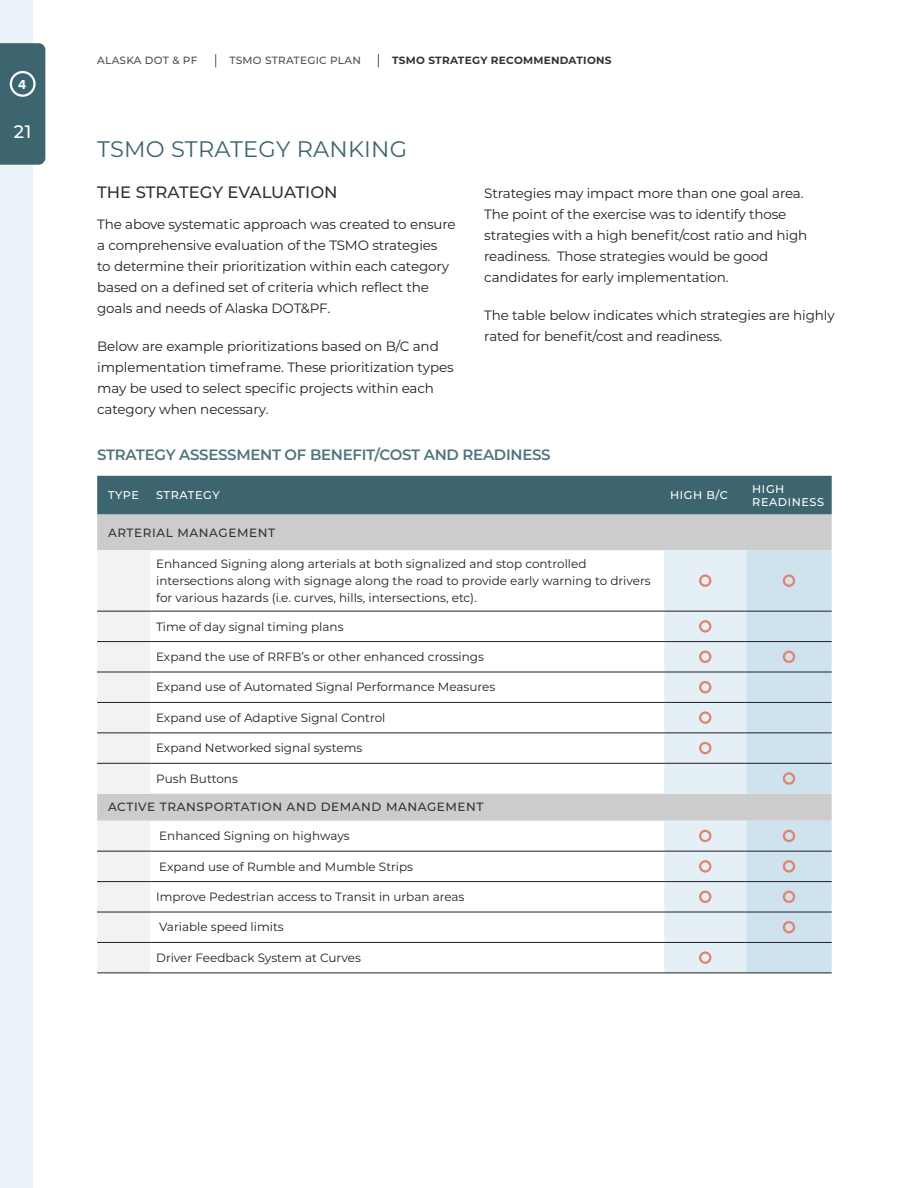
<style>
.page{position:relative;width:918px;height:1188px;background:#fff}
.page>*{position:absolute;margin:0;border:0;box-sizing:border-box;transform-origin:0 0}
.Heading_2_-_H2{font:22.5px "Montserrat";letter-spacing:.01em;color:#3d656f}
.t1{font:500 18px "Montserrat";color:#fff}
.Heading_3_-_H3{font:500 16.5px "Montserrat";color:#333}
.Heading_4_-_H4{font:600 15px "Montserrat";letter-spacing:-.02em;color:#50747d}
.Body_-_P{font:13.5px/21px "Montserrat";letter-spacing:-.01em;color:#231f20}
.t2{font:700 13.5px "Proxima Nova";color:#fff}
.Table__Body_-_P{font:12px/17.2px "Montserrat";color:#231f20}
.Table__Column_Left_Heading_-_P{font:500 12px "Montserrat";letter-spacing:.05em;color:#333}
.Table__Column_Left_Heading_-_P-2{font:500 11.25px/12.9px "Montserrat";letter-spacing:.05em;color:#fff}
.t3{font:500 10.5px "Montserrat";letter-spacing:.025em;color:#4d4d4d}
.t4{font:700 10.5px "Montserrat";letter-spacing:.025em;color:#333}
</style>
<div class="page">
<div style="left:0;top:0;width:32px;height:1188px;background:#eaf3f8"></div>
<div style="left:0;top:43px;width:45px;height:122px;background:#3d656f"></div>
<div style="left:10px;top:71px;width:26px;height:26px;border:2px solid #fff;border-radius:50%"></div>
<svg style="left:215px;top:54px;width:1px;height:13px"></svg>
<svg style="left:378px;top:54px;width:1px;height:13px"></svg>
<div style="left:97px;top:476px;width:735px;height:39px;background:#3d656f"></div>
<svg style="left:97px;top:515px;width:735px;height:306px"></svg>
<svg style="left:97px;top:550px;width:53px;height:423px"></svg>
<svg style="left:664px;top:550px;width:168px;height:423px;background:#d7e5ed"></svg>
<hr style="left:97px;top:611px;width:53px;height:1px;background:#231f20">
<hr style="left:150px;top:611px;width:514px;height:1px;background:#231f20">
<hr style="left:664px;top:611px;width:82px;height:1px;background:#231f20">
<hr style="left:746px;top:611px;width:86px;height:1px;background:#231f20">
<hr style="left:97px;top:641px;width:53px;height:1px;background:#231f20">
<hr style="left:150px;top:641px;width:514px;height:1px;background:#231f20">
<hr style="left:664px;top:641px;width:82px;height:1px;background:#231f20">
<hr style="left:746px;top:641px;width:86px;height:1px;background:#231f20">
<hr style="left:97px;top:672px;width:53px;height:1px;background:#231f20">
<hr style="left:150px;top:672px;width:514px;height:1px;background:#231f20">
<hr style="left:664px;top:672px;width:82px;height:1px;background:#231f20">
<hr style="left:746px;top:672px;width:86px;height:1px;background:#231f20">
<hr style="left:97px;top:702px;width:53px;height:1px;background:#231f20">
<hr style="left:150px;top:702px;width:514px;height:1px;background:#231f20">
<hr style="left:664px;top:702px;width:82px;height:1px;background:#231f20">
<hr style="left:746px;top:702px;width:86px;height:1px;background:#231f20">
<hr style="left:97px;top:733px;width:53px;height:1px;background:#231f20">
<hr style="left:150px;top:733px;width:514px;height:1px;background:#231f20">
<hr style="left:664px;top:733px;width:82px;height:1px;background:#231f20">
<hr style="left:746px;top:733px;width:86px;height:1px;background:#231f20">
<hr style="left:97px;top:763px;width:53px;height:1px;background:#231f20">
<hr style="left:150px;top:763px;width:514px;height:1px;background:#231f20">
<hr style="left:664px;top:763px;width:82px;height:1px;background:#231f20">
<hr style="left:746px;top:763px;width:86px;height:1px;background:#231f20">
<hr style="left:97px;top:851px;width:53px;height:1px;background:#231f20">
<hr style="left:150px;top:851px;width:514px;height:1px;background:#231f20">
<hr style="left:664px;top:851px;width:82px;height:1px;background:#231f20">
<hr style="left:746px;top:851px;width:86px;height:1px;background:#231f20">
<hr style="left:97px;top:881px;width:53px;height:1px;background:#231f20">
<hr style="left:150px;top:881px;width:514px;height:1px;background:#231f20">
<hr style="left:664px;top:881px;width:82px;height:1px;background:#231f20">
<hr style="left:746px;top:881px;width:86px;height:1px;background:#231f20">
<hr style="left:97px;top:912px;width:53px;height:1px;background:#231f20">
<hr style="left:150px;top:912px;width:514px;height:1px;background:#231f20">
<hr style="left:664px;top:912px;width:82px;height:1px;background:#231f20">
<hr style="left:746px;top:912px;width:86px;height:1px;background:#231f20">
<hr style="left:97px;top:942px;width:53px;height:1px;background:#231f20">
<hr style="left:150px;top:942px;width:514px;height:1px;background:#231f20">
<hr style="left:664px;top:942px;width:82px;height:1px;background:#231f20">
<hr style="left:746px;top:942px;width:86px;height:1px;background:#231f20">
<hr style="left:97px;top:973px;width:53px;height:1px;background:#231f20">
<hr style="left:150px;top:973px;width:514px;height:1px;background:#231f20">
<hr style="left:664px;top:973px;width:82px;height:1px;background:#231f20">
<hr style="left:746px;top:973px;width:86px;height:1px;background:#231f20">
<div style="left:699px;top:574px;width:12px;height:13px;border:2px solid #df846e;border-radius:50%"></div>
<div style="left:783px;top:574px;width:12px;height:13px;border:2px solid #df846e;border-radius:50%"></div>
<div style="left:699px;top:620px;width:12px;height:13px;border:2px solid #df846e;border-radius:50%"></div>
<div style="left:699px;top:651px;width:12px;height:12px;border:2px solid #df846e;border-radius:50%"></div>
<div style="left:783px;top:651px;width:12px;height:12px;border:2px solid #df846e;border-radius:50%"></div>
<div style="left:699px;top:681px;width:12px;height:12px;border:2px solid #df846e;border-radius:50%"></div>
<div style="left:699px;top:711px;width:12px;height:13px;border:2px solid #df846e;border-radius:50%"></div>
<div style="left:699px;top:742px;width:12px;height:12px;border:2px solid #df846e;border-radius:50%"></div>
<div style="left:783px;top:772px;width:12px;height:13px;border:2px solid #df846e;border-radius:50%"></div>
<div style="left:699px;top:830px;width:12px;height:12px;border:2px solid #df846e;border-radius:50%"></div>
<div style="left:783px;top:830px;width:12px;height:12px;border:2px solid #df846e;border-radius:50%"></div>
<div style="left:699px;top:860px;width:12px;height:13px;border:2px solid #df846e;border-radius:50%"></div>
<div style="left:783px;top:860px;width:12px;height:13px;border:2px solid #df846e;border-radius:50%"></div>
<div style="left:699px;top:891px;width:12px;height:12px;border:2px solid #df846e;border-radius:50%"></div>
<div style="left:783px;top:891px;width:12px;height:12px;border:2px solid #df846e;border-radius:50%"></div>
<div style="left:783px;top:921px;width:12px;height:12px;border:2px solid #df846e;border-radius:50%"></div>
<div style="left:699px;top:951px;width:12px;height:13px;border:2px solid #df846e;border-radius:50%"></div>
<p class="t2" style="left:18px;top:74px;width:10px">4</p>
<h2 class="t1" style="left:14px;top:119px;width:19px">21</h2>
<p class="t3" style="left:97px;top:53px;width:102px">ALASKA DOT &amp; PF</p>
<p class="t3" style="left:230px;top:53px;width:133px">TSMO STRATEGIC PLAN</p>
<p class="t4" style="left:392px;top:53px;width:49px">TSMO STRATE</p>
<p class="t4" style="left:472px;top:53px;width:37px">GY RECOMME</p>
<p class="t4" style="left:551px;top:53px;width:17px">NDATIO</p>
<p class="t4" style="left:596px;top:53px;width:16px">NS</p>
<h2 class="Heading_2_-_H2" style="left:97px;top:133px;width:312px">TSMO STRATEGY RANKING</h2>
<h3 class="Heading_3_-_H3" style="left:97px;top:181px;width:242px">THE STRATEGY EVALUATION</h3>
<p class="Body_-_P" style="left:97px;top:213px;width:360px">The above systematic approach was created to ensure a comprehensive evaluation of the TSMO strategies<br>to determine their prioritization within each category based on a defined set of criteria which reflect the goals and needs of Alaska DOT&amp;PF.</p>
<p class="Body_-_P" style="left:97px;top:335px;width:358px">Below are example prioritizations based on B/C and implementation timeframe. These prioritization types may be used to select specific projects within each category when necessary.</p>
<p class="Body_-_P" style="left:484px;top:182px;width:325px">Strategies may impact more than one goal area.<br>The point of the exercise was to identify those strategies with a high benefit/cost ratio and high readiness. Those strategies would be good candidates for early implementation.</p>
<p class="Body_-_P" style="left:484px;top:304px;width:352px">The table below indicates which strategies are highly rated for benefit/cost and readiness.</p>
<p class="Heading_4_-_H4" style="left:97px;top:444px;width:455px">STRATEGY ASSESSMENT OF BENEFIT/COST AND READINESS</p>
<p class="Table__Column_Left_Heading_-_P-2" style="left:108px;top:488px;width:32px">TYPE</p>
<p class="Table__Column_Left_Heading_-_P-2" style="left:156px;top:488px;width:65px">STRATEGY</p>
<p class="Table__Column_Left_Heading_-_P-2" style="left:670px;top:488px;width:59px">HIGH B/C</p>
<p class="Table__Column_Left_Heading_-_P-2" style="left:752px;top:482px;width:73px">HIGH<br>READINESS</p>
<p class="Table__Column_Left_Heading_-_P" style="left:108px;top:524px;width:169px">ARTERIAL MANAGEMENT</p>
<p class="Table__Body_-_P" style="left:156px;top:554px;width:496px">Enhanced Signing along arterials at both signalized and stop controlled intersections along with signage along the road to provide early warning to drivers for various hazards (i.e. curves, hills, intersections, etc).</p>
<p class="Table__Body_-_P" style="left:156px;top:617px;width:189px">Time of day signal timing plans</p>
<p class="Table__Body_-_P" style="left:156px;top:648px;width:329px">Expand the use of RRFB’s or other enhanced crossings</p>
<p class="Table__Body_-_P" style="left:156px;top:678px;width:341px">Expand use of Automated Signal Performance Measures</p>
<p class="Table__Body_-_P" style="left:156px;top:709px;width:231px">Expand use of Adaptive Signal Control</p>
<p class="Table__Body_-_P" style="left:156px;top:739px;width:208px">Expand Networked signal systems</p>
<p class="Table__Body_-_P" style="left:156px;top:769px;width:83px">Push Buttons</p>
<p class="Table__Column_Left_Heading_-_P" style="left:108px;top:799px;width:377px">ACTIVE TRANSPORTATION AND DEMAND MANAGEMENT</p>
<p class="Table__Body_-_P" style="left:159px;top:827px;width:192px">Enhanced Signing on highways</p>
<p class="Table__Body_-_P" style="left:159px;top:857px;width:255px">Expand use of Rumble and Mumble Strips</p>
<p class="Table__Body_-_P" style="left:156px;top:888px;width:310px">Improve Pedestrian access to Transit in urban areas</p>
<p class="Table__Body_-_P" style="left:159px;top:918px;width:126px">Variable speed limits</p>
<p class="Table__Body_-_P" style="left:156px;top:949px;width:206px">Driver Feedback System at Curves</p>
</div>
